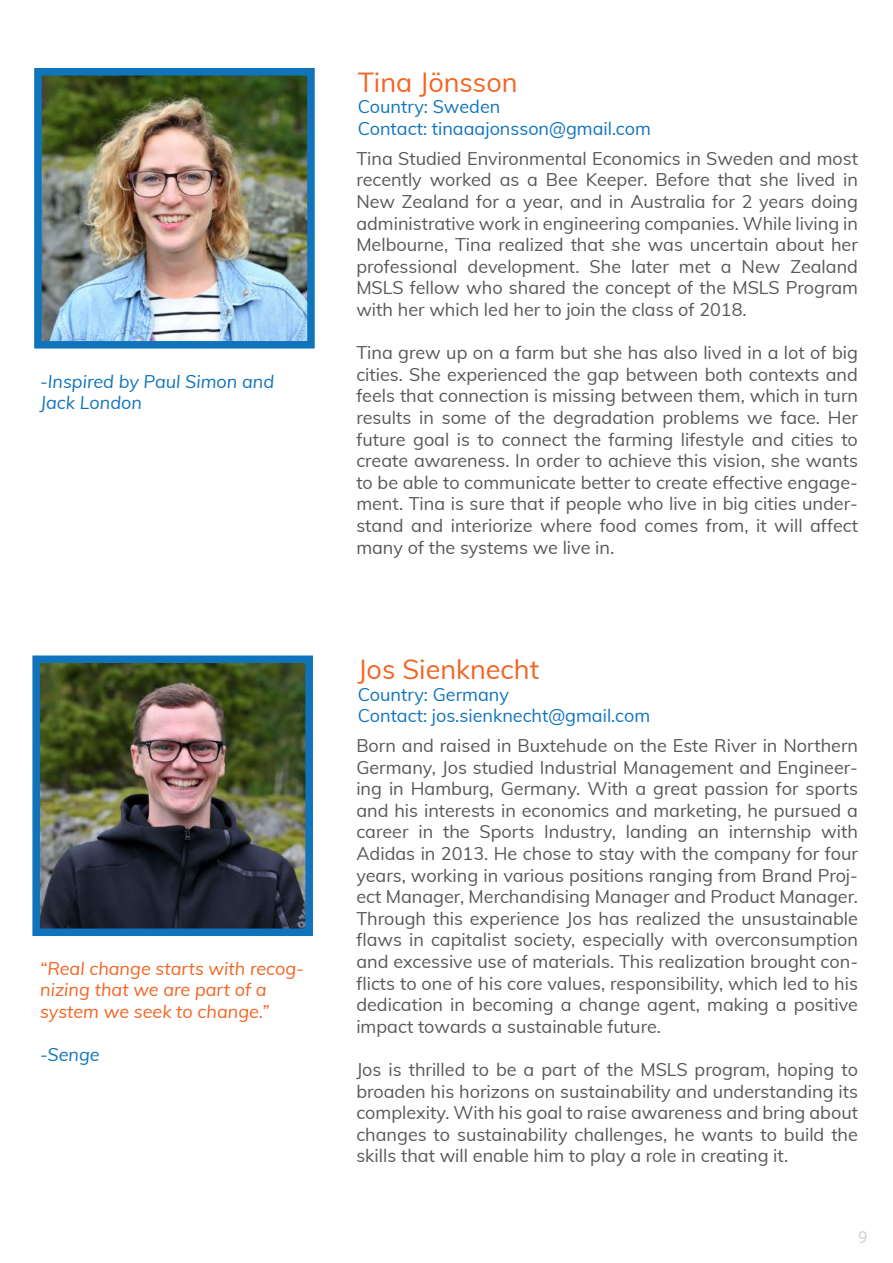
<style>
.page{position:relative;width:893px;height:1263px;background:#fff}
.page>*{position:absolute;margin:0;border:0;box-sizing:border-box;transform-origin:0 0}
.t1{font:27px "Muli";color:#f36421}
.t2{font:18px/21.6px "Muli";color:#57585a;text-align:justify}
.t3{font:18px/21.6px "Muli";color:#1074bc}
.t4{font:italic 18px/21.6px "Muli";color:#f36421}
.t5{font:italic 18px/21.6px "Muli";color:#1074bc}
.t6{font:18px "Myriad Pro";color:#d1d2d4}
</style>
<div class="page">
<img style="left:43px;top:77px;width:263px;height:263px">
<div style="left:34px;top:68px;width:281px;height:281px;border:8px solid #1074bc"></div>
<img style="left:41px;top:664px;width:263px;height:263px">
<div style="left:32px;top:655px;width:281px;height:281px;border:8px solid #1074bc"></div>
<p class="t5" style="left:40px;top:369px;width:236px">-Inspired by Paul Simon and<br>Jack London</p>
<p class="t4" style="left:40px;top:957px;width:265px">“Real change starts with recog&shy;nizing that we are part of a system we seek to change.”</p>
<p class="t5" style="left:40px;top:1043px;width:61px">-Senge</p>
<h1 class="t1" style="left:358px;top:62px;width:161px">Tina Jönsson</h1>
<p class="t3" style="left:358px;top:95px;width:295px">Country: Sweden<br>Contact: tinaaajonsson@gmail.com</p>
<p class="t2" style="left:356px;top:147px;width:503px">Tina Studied Environmental Economics in Sweden and most recently worked as a Bee Keeper. Before that she lived in New Zealand for a year, and in Australia for 2 years doing administrative work in engineering companies. While living in Melbourne, Tina realized that she was uncertain about her professional development. She later met a New Zealand MSLS fellow who shared the concept of the MSLS Program with her which led her to join the class of 2018.</p>
<p class="t2" style="left:356px;top:341px;width:503px">Tina grew up on a farm but she has also lived in a lot of big cities. She experienced the gap between both contexts and feels that connection is missing between them, which in turn results in some of the degradation problems we face. Her future goal is to connect the farming lifestyle and cities to create awareness. In order to achieve this vision, she wants to be able to communicate better to create effective engage&shy;ment. Tina is sure that if people who live in big cities under&shy;stand and interiorize where food comes from, it will affect many of the systems we live in.</p>
<h1 class="t1" style="left:358px;top:649px;width:183px">Jos Sienknecht</h1>
<p class="t3" style="left:358px;top:682px;width:294px">Country: Germany<br>Contact: jos.sienknecht@gmail.com</p>
<p class="t2" style="left:356px;top:734px;width:503px">Born and raised in Buxtehude on the Este River in Northern Germany, Jos studied Industrial Management and Engineer&shy;ing in Hamburg, Germany. With a great passion for sports and his interests in economics and marketing, he pursued a career in the Sports Industry, landing an internship with Adidas in 2013. He chose to stay with the company for four years, working in various positions ranging from Brand Proj&shy;ect Manager, Merchandising Manager and Product Manager.<br>Through this experience Jos has realized the unsustainable flaws in capitalist society, especially with overconsumption and excessive use of materials. This realization brought con&shy;flicts to one of his core values, responsibility, which led to his dedication in becoming a change agent, making a positive impact towards a sustainable future.</p>
<p class="t2" style="left:356px;top:1058px;width:503px">Jos is thrilled to be a part of the MSLS program, hoping to broaden his horizons on sustainability and understanding its complexity. With his goal to raise awareness and bring about changes to sustainability challenges, he wants to build the skills that will enable him to play a role in creating it.</p>
<p class="t6" style="left:858px;top:1225px;width:11px">9</p>
</div>
